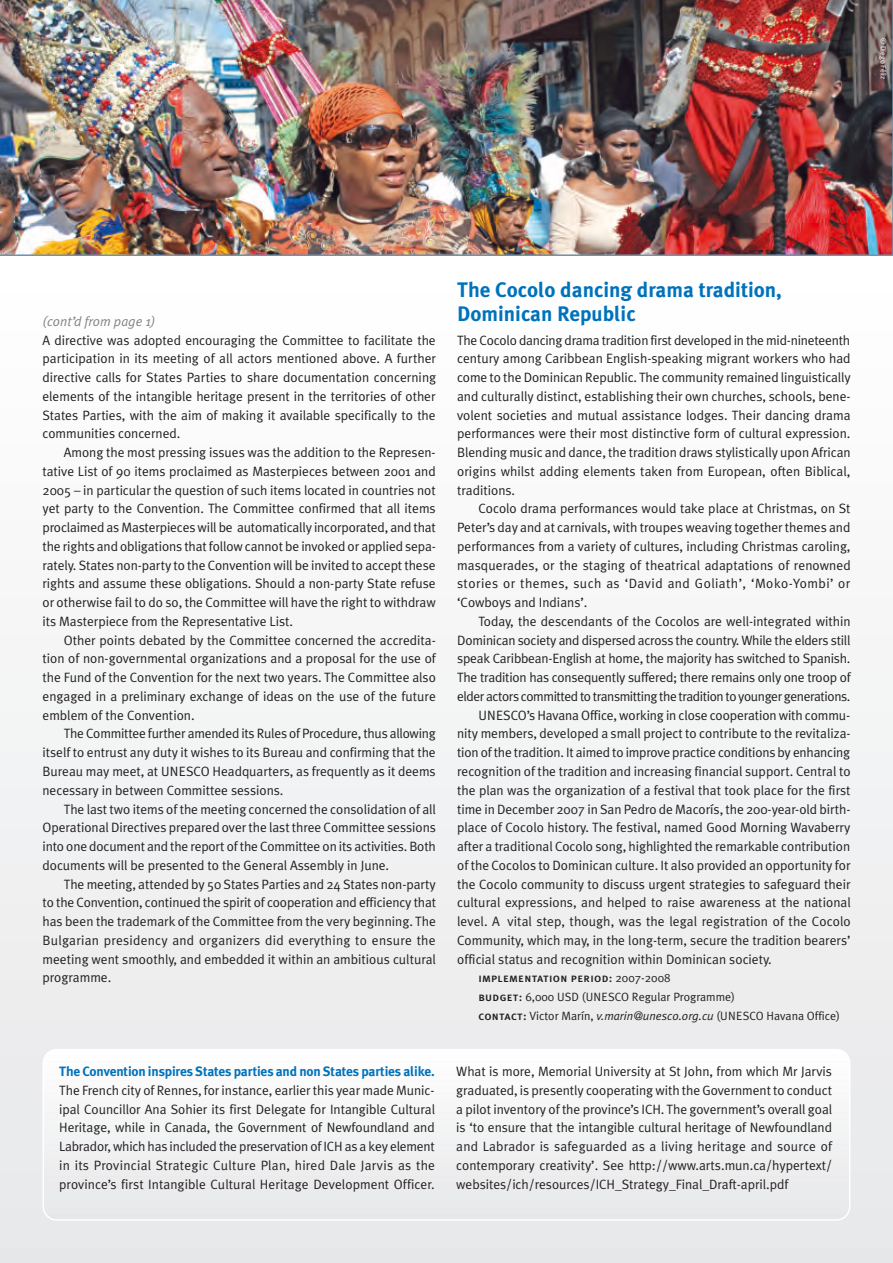
<style>
.page{position:relative;width:893px;height:1263px;background:#fff}
.page>*{position:absolute;margin:0;border:0;box-sizing:border-box;transform-origin:0 0}
.t1{font:700 21px/24px "Meta Plus";color:#0072bc}
.t2{font:13.5px/18.8px "Meta Plus Normal";color:#231f20;text-align:justify}
.t3{font:13.5px "Meta Plus Normal";letter-spacing:-.03em;color:#231f20}
.t4{font:700 13.5px "Meta Plus";letter-spacing:-.01em;color:#0072bc}
.t5{font:italic 13.5px "Meta Plus Normal";color:#808285}
.t6{font:12px/18.8px "Meta Plus Normal";color:#231f20}
.t7{font:12px "Meta Plus Medium Caps";letter-spacing:.025em;color:#231f20}
.t8{font:7.5px "Meta Plus Normal";color:#fff}
.s1{font-family:"Meta Plus Normal"}
.s2{font-family:"Meta Plus Medium Caps"}
.s3{font-style:italic}
</style>
<div class="page">
<div style="left:0;top:1248px;width:893px;height:15px;background:#e6e7e9"></div>
<div style="left:0;top:1210px;width:893px;height:37px;background:#e8e9ea"></div>
<div style="left:0;top:1172px;width:893px;height:37px;background:#e9eaeb"></div>
<div style="left:0;top:1133px;width:893px;height:37px;background:#eaebec"></div>
<div style="left:0;top:1095px;width:893px;height:37px;background:#eaebec"></div>
<div style="left:0;top:1057px;width:893px;height:37px;background:#ebebed"></div>
<div style="left:0;top:1019px;width:893px;height:37px;background:#ececee"></div>
<div style="left:0;top:980px;width:893px;height:37px;background:#ededee"></div>
<div style="left:0;top:942px;width:893px;height:37px;background:#eeeeef"></div>
<div style="left:0;top:904px;width:893px;height:37px;background:#efeff0"></div>
<div style="left:0;top:866px;width:893px;height:37px;background:#f0f0f1"></div>
<div style="left:0;top:828px;width:893px;height:37px;background:#f0f1f2"></div>
<div style="left:0;top:789px;width:893px;height:37px;background:#f1f2f3"></div>
<div style="left:0;top:751px;width:893px;height:37px;background:#f2f3f4"></div>
<div style="left:0;top:713px;width:893px;height:37px;background:#f3f4f4"></div>
<div style="left:0;top:675px;width:893px;height:37px;background:#f4f5f5"></div>
<div style="left:0;top:636px;width:893px;height:37px;background:#f5f5f6"></div>
<div style="left:0;top:598px;width:893px;height:37px;background:#f6f6f7"></div>
<div style="left:0;top:560px;width:893px;height:37px;background:#f7f7f8"></div>
<div style="left:0;top:522px;width:893px;height:37px;background:#f8f8f9"></div>
<div style="left:0;top:484px;width:893px;height:37px;background:#f9f9f9"></div>
<div style="left:0;top:445px;width:893px;height:37px;background:#fafafa"></div>
<div style="left:0;top:407px;width:893px;height:37px;background:#fbfbfb"></div>
<img style="left:0;top:0;width:893px;height:255px">
<svg style="left:43px;top:1049px;width:807px;height:172px"></svg>
<p class="t8" style="left:888px;top:38px;width:43px;rotate:90deg">© Diego Féliz</p>
<p class="t5" style="left:43px;top:313px;width:115px">(cont’d from page 1)</p>
<p class="t2" style="left:43px;top:331px;width:395px">A directive was adopted encouraging the Committee to facilitate the participation in its meeting of all actors mentioned above. A further directive calls for States Parties to share documentation concerning elements of the intangible heritage present in the territories of other States Parties, with the aim of making it available specifically to the communities concerned.</p>
<p class="t2" style="left:43px;top:443px;width:395px;text-indent:21px">Among the most pressing issues was the addition to the Represen&shy;tative List of 90 items proclaimed as Masterpieces between 2001 and 2005 – in particular the question of such items located in countries not yet party to the Convention. The Committee confirmed that all items proclaimed as Masterpieces will be automatically incorporated, and that the rights and obligations that follow cannot be invoked or applied sepa&shy;rately. States non-party to the Convention will be invited to accept these rights and assume these obligations. Should a non-party State refuse or otherwise fail to do so, the Committee will have the right to withdraw its Masterpiece from the Representative List.</p>
<p class="t2" style="left:43px;top:631px;width:395px;text-indent:21px">Other points debated by the Committee concerned the accredita&shy;tion of non-governmental organizations and a proposal for the use of the Fund of the Convention for the next two years. The Committee also engaged in a preliminary exchange of ideas on the use of the future emblem of the Convention.</p>
<p class="t2" style="left:43px;top:724px;width:395px;text-indent:21px">The Committee further amended its Rules of Procedure, thus allowing itself to entrust any duty it wishes to its Bureau and confirming that the Bureau may meet, at UNESCO Headquarters, as frequently as it deems necessary in between Committee sessions.</p>
<p class="t2" style="left:43px;top:799px;width:395px;text-indent:21px">The last two items of the meeting concerned the consolidation of all Operational Directives prepared over the last three Committee sessions into one document and the report of the Committee on its activities. Both documents will be presented to the General Assembly in June.</p>
<p class="t2" style="left:43px;top:874px;width:395px;text-indent:21px">The meeting, attended by 50 States Parties and 24 States non-party to the Convention, continued the spirit of cooperation and efficiency that has been the trademark of the Committee from the very beginning. The Bulgarian presidency and organizers did everything to ensure the meeting went smoothly, and embedded it within an ambitious cultural programme.</p>
<p class="t4" style="left:59px;top:1063px;width:377px">The Convention inspires States parties and non States parties alike.</p>
<p class="t2" style="left:59px;top:1081px;width:377px">The French city of Rennes, for instance, earlier this year made Munic&shy;ipal Councillor Ana Sohier its first Delegate for Intangible Cultural Heritage, while in Canada, the Government of Newfoundland and Labrador, which has included the preservation of ICH as a key element in its Provincial Strategic Culture Plan, hired Dale Jarvis as the province’s first Intangible Cultural Heritage Development Officer.</p>
<h1 class="t1" style="left:457px;top:278px;width:326px">The Cocolo dancing drama tradition,<br>Dominican Republic</h1>
<p class="t2" style="left:457px;top:331px;width:395px">The Cocolo dancing drama tradition first developed in the mid-nineteenth century among Caribbean English-speaking migrant workers who had come to the Dominican Republic. The community remained linguistically and culturally distinct, establishing their own churches, schools, bene&shy;volent societies and mutual assistance lodges. Their dancing drama performances were their most distinctive form of cultural expression.<br>Blending music and dance, the tradition draws stylistically upon African origins whilst adding elements taken from European, often Biblical, traditions.</p>
<p class="t2" style="left:457px;top:499px;width:395px;text-indent:21px">Cocolo drama performances would take place at Christmas, on St Peter’s day and at carnivals, with troupes weaving together themes and performances from a variety of cultures, including Christmas caroling, masquerades, or the staging of theatrical adaptations of renowned stories or themes, such as ‘David and Goliath’, ‘Moko-Yombi’ or ‘Cowboys and Indians’.</p>
<p class="t2" style="left:478px;top:612px;width:374px">Today, the descendants of the Cocolos are well-integrated within</p>
<p class="t2" style="left:457px;top:631px;width:395px">Dominican society and dispersed across the country. While the elders still</p>
<p class="t2" style="left:457px;top:649px;width:395px">speak Caribbean-English at home, the majority has switched to Spanish.</p>
<p class="t2" style="left:457px;top:668px;width:395px">The tradition has consequently suffered; there remains only one troop of</p>
<p class="t3" style="left:457px;top:688px;width:395px">elder actors committed to transmitting the tradition to younger generations.</p>
<p class="t2" style="left:478px;top:706px;width:373px">UNESCO’s Havana Office, working in close cooperation with commu-</p>
<p class="t2" style="left:457px;top:724px;width:395px">nity members, developed a small project to contribute to the revitaliza-</p>
<p class="t2" style="left:457px;top:743px;width:394px">tion of the tradition. It aimed to improve practice conditions by enhancing</p>
<p class="t2" style="left:457px;top:762px;width:395px">recognition of the tradition and increasing financial support. Central to</p>
<p class="t2" style="left:457px;top:781px;width:395px">the plan was the organization of a festival that took place for the first</p>
<p class="t2" style="left:457px;top:799px;width:395px">time in December 2007 in San Pedro de Macorís, the 200-year-old birth-</p>
<p class="t2" style="left:457px;top:818px;width:395px">place of Cocolo history. The festival, named Good Morning Wavaberry</p>
<p class="t2" style="left:457px;top:837px;width:394px">after a traditional Cocolo song, highlighted the remarkable contribution</p>
<p class="t2" style="left:457px;top:856px;width:395px">of the Cocolos to Dominican culture. It also provided an opportunity for</p>
<p class="t2" style="left:457px;top:874px;width:395px">the Cocolo community to discuss urgent strategies to safeguard their</p>
<p class="t2" style="left:457px;top:893px;width:395px">cultural expressions, and helped to raise awareness at the national</p>
<p class="t2" style="left:457px;top:912px;width:395px">level. A vital step, though, was the legal registration of the Cocolo</p>
<p class="t2" style="left:457px;top:931px;width:395px">Community, which may, in the long-term, secure the tradition bearers’</p>
<p class="t2" style="left:457px;top:949px;width:316px">official status and recognition within Dominican society.</p>
<p class="t7" style="left:478px;top:971px;width:194px">implementation period: <span class="s1">2007-2008</span></p>
<p class="t6" style="left:478px;top:987px;width:363px"><span class="s2">budget:</span> 6,000 USD (UNESCO Regular Programme)<br><span class="s2">contact:</span> Victor Marín, <span class="s3">v.marin@unesco.org.cu</span> (UNESCO Havana Office)</p>
<p class="t2" style="left:456px;top:1062px;width:377px">What is more, Memorial University at St John, from which Mr Jarvis graduated, is presently cooperating with the Government to conduct a pilot inventory of the province’s ICH. The government’s overall goal is ‘to ensure that the intangible cultural heritage of Newfoundland and Labrador is safeguarded as a living heritage and source of contemporary creativity’. See http://www.arts.mun.ca/hypertext/ websites/ich/resources/ICH_Strategy_Final_Draft-april.pdf</p>
</div>
